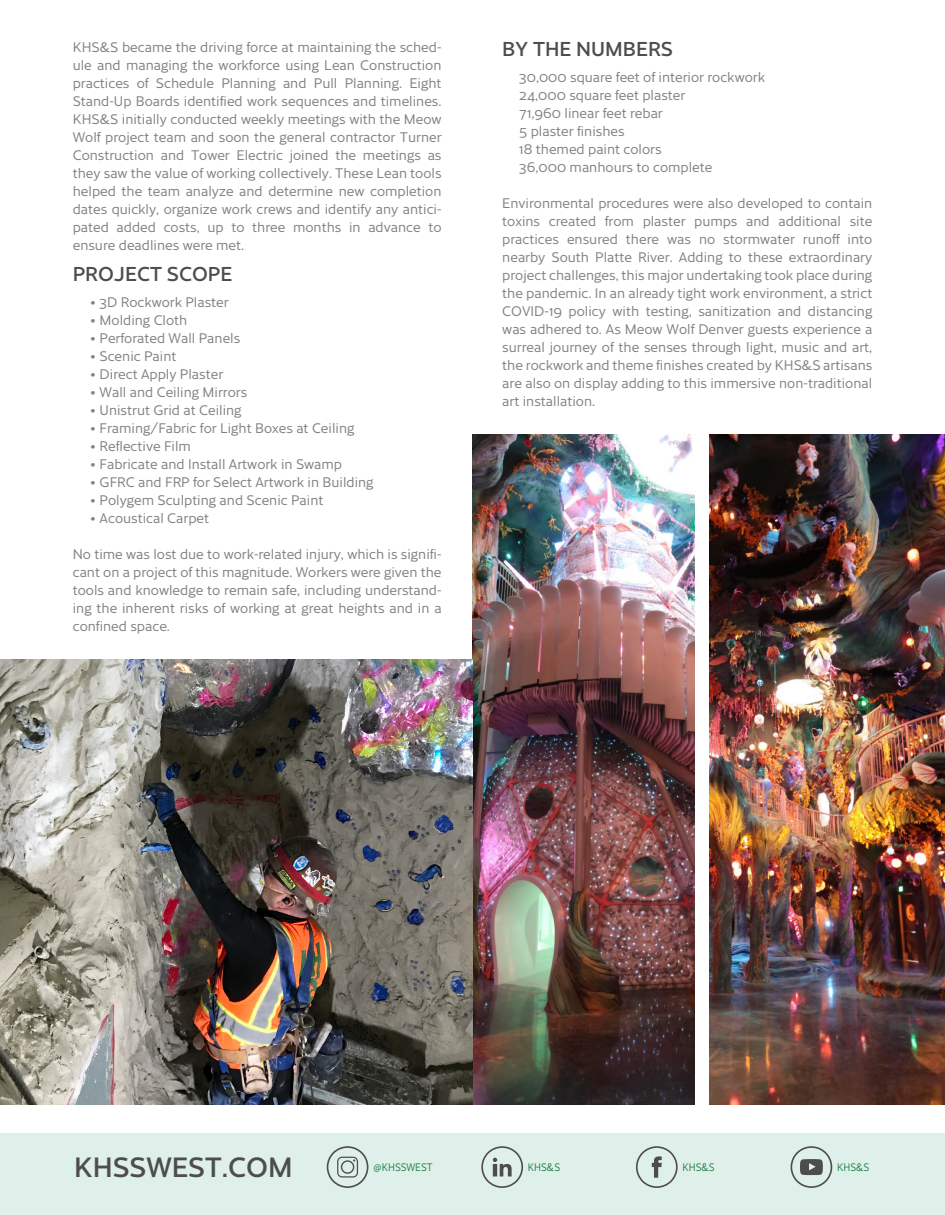
<style>
.page{position:relative;width:945px;height:1215px;background:#fff}
.page>*{position:absolute;margin:0;border:0;box-sizing:border-box;transform-origin:0 0}
.t1{font:500 27px "Cresta";color:#4d4d4f}
.t2{font:500 19.5px "Cresta";color:#4d4d4f}
.t3{font:13.5px/18px "Cresta";color:#808284;text-align:justify}
.t4{font:10.65px "Cresta";color:#26814d;scale:.9 1}
</style>
<div class="page">
<img style="left:709px;top:434px;width:236px;height:671px">
<img style="left:472px;top:434px;width:223px;height:671px">
<img style="left:0;top:659px;width:472px;height:446px">
<div style="left:0;top:1133px;width:945px;height:82px;background:#dfefe9"></div>
<svg style="left:327px;top:1146px;width:41px;height:42px"></svg>
<svg style="left:481px;top:1146px;width:42px;height:42px"></svg>
<svg style="left:636px;top:1146px;width:42px;height:42px"></svg>
<svg style="left:791px;top:1146px;width:41px;height:42px"></svg>
<p class="t3" style="left:73px;top:37px;width:370px">KHS&amp;S became the driving force at maintaining the sched&shy;ule and managing the workforce using Lean Construction practices of Schedule Planning and Pull Planning. Eight Stand-Up Boards identified work sequences and timelines.<br>KHS&amp;S initially conducted weekly meetings with the Meow Wolf project team and soon the general contractor Turner Construction and Tower Electric joined the meetings as they saw the value of working collectively. These Lean tools helped the team analyze and determine new completion dates quickly, organize work crews and identify any antici&shy;pated added costs, up to three months in advance to ensure deadlines were met.</p>
<h2 class="t2" style="left:73px;top:259px;width:161px">PROJECT SCOPE</h2>
<p class="t3" style="left:90px;top:292px;width:140px">• 3D Rockwork Plaster</p>
<p class="t3" style="left:90px;top:310px;width:99px">• Molding Cloth</p>
<p class="t3" style="left:90px;top:328px;width:152px">• Perforated Wall Panels</p>
<p class="t3" style="left:90px;top:346px;width:88px">• Scenic Paint</p>
<p class="t3" style="left:90px;top:364px;width:135px">• Direct Apply Plaster</p>
<p class="t3" style="left:90px;top:382px;width:159px">• Wall and Ceiling Mirrors</p>
<p class="t3" style="left:90px;top:400px;width:153px">• Unistrut Grid at Ceiling</p>
<p class="t3" style="left:90px;top:418px;width:266px">• Framing/Fabric for Light Boxes at Ceiling</p>
<p class="t3" style="left:90px;top:436px;width:103px">• Reflective Film</p>
<p class="t3" style="left:90px;top:454px;width:254px">• Fabricate and Install Artwork in Swamp</p>
<p class="t3" style="left:90px;top:472px;width:285px">• GFRC and FRP for Select Artwork in Building</p>
<p class="t3" style="left:90px;top:490px;width:235px">• Polygem Sculpting and Scenic Paint</p>
<p class="t3" style="left:90px;top:508px;width:121px">• Acoustical Carpet</p>
<p class="t3" style="left:73px;top:544px;width:370px">No time was lost due to work-related injury, which is signifi&shy;cant on a project of this magnitude. Workers were given the tools and knowledge to remain safe, including understand&shy;ing the inherent risks of working at great heights and in a confined space.</p>
<h2 class="t2" style="left:502px;top:34px;width:172px">BY THE NUMBERS</h2>
<p class="t3" style="left:519px;top:67px;width:247px;text-align:left">30,000 square feet of interior rockwork<br>24,000 square feet plaster<br>71,960 linear feet rebar<br>5 plaster finishes<br>18 themed paint colors<br>36,000 manhours to complete</p>
<p class="t3" style="left:502px;top:193px;width:372px">Environmental procedures were also developed to contain toxins created from plaster pumps and additional site practices ensured there was no stormwater runoff into nearby South Platte River. Adding to these extraordinary project challenges, this major undertaking took place during the pandemic. In an already tight work environment, a strict COVID-19 policy with testing, sanitization and distancing was adhered to. As Meow Wolf Denver guests experience a surreal journey of the senses through light, music and art, the rockwork and theme finishes created by KHS&amp;S artisans are also on display adding to this immersive non-traditional art installation.</p>
<h1 class="t1" style="left:74px;top:1146px;width:220px">KHSSWEST.COM</h1>
<p class="t4" style="left:374px;top:1159px;width:67px">@KHSSWEST</p>
<p class="t4" style="left:528px;top:1159px;width:37px">KHS&amp;S</p>
<p class="t4" style="left:682px;top:1159px;width:37px">KHS&amp;S</p>
<p class="t4" style="left:837px;top:1159px;width:37px">KHS&amp;S</p>
</div>
